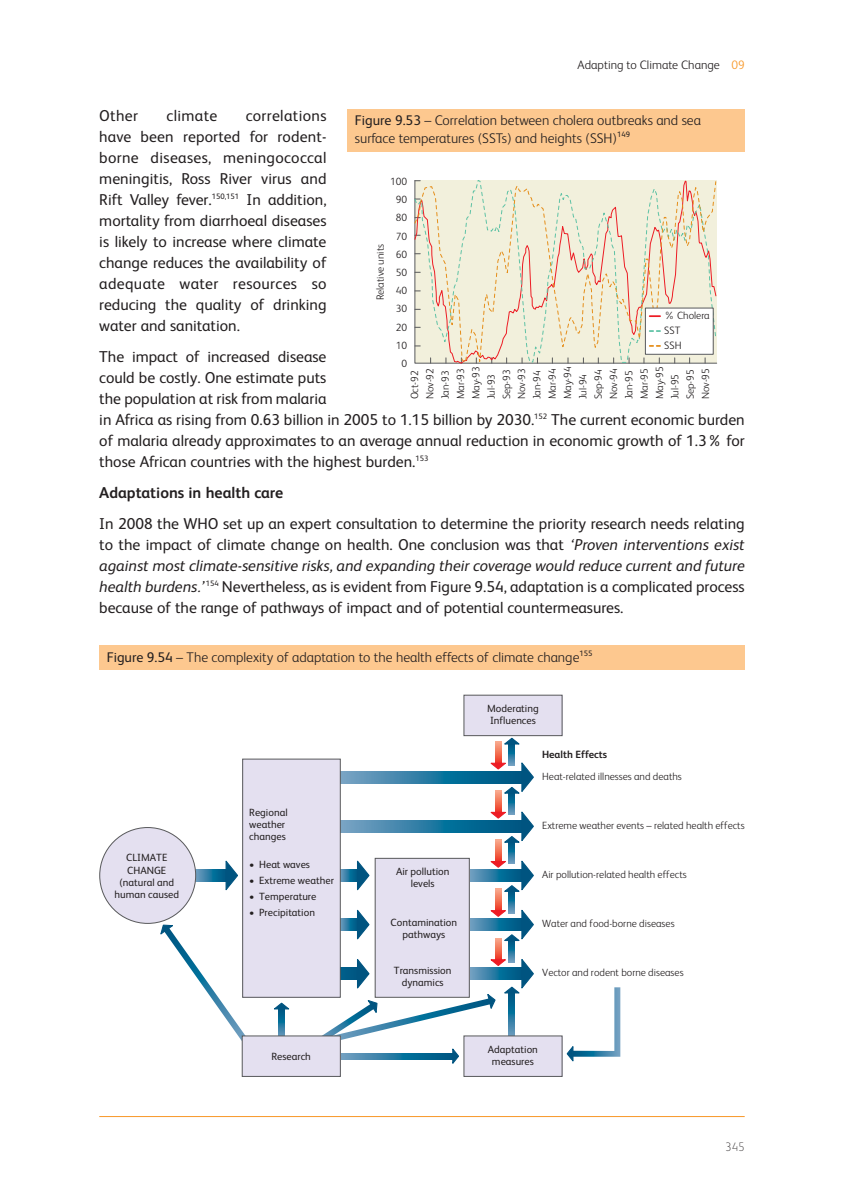
<style>
.page{position:relative;width:844px;height:1191px;background:#fff}
.page>*{position:absolute;margin:0;border:0;box-sizing:border-box;transform-origin:0 0}
.t1{font:15.75px/21px "FS Albert";color:#231f20;text-align:justify}
.t2{font:700 15.75px "FS Albert";color:#231f20}
.t3{font:15.75px "FS Albert";letter-spacing:.02em;color:#231f20}
.t4{font:300 14px/18.2px "FS Albert";color:#231f20}
.t5{font:300 12.25px "FS Albert";color:#231f20}
.t6{font:100 12.25px "FS Albert";color:#231f20}
.t7{font:300 10.67px/14.9px "FS Albert";color:#231f20}
.t8{font:300 10.5px/15.2px "FS Albert";color:#231f20;text-align:center}
.t9{font:10.5px/12.2px "FS Albert";color:#231f20;text-align:center}
.t10{font:700 10.5px "FS Albert";color:#231f20}
.s1{color:#f89828}
.s2{font-style:italic}
.s3{font-weight:400}
</style>
<div class="page">
<hr style="left:99px;top:1116px;width:645px;height:1px;background:#f89828">
<div style="left:347px;top:109px;width:397px;height:42px;background:#fdc88f"></div>
<svg style="left:414px;top:181px;width:302px;height:183px;background:#ece5d0"></svg>
<div style="left:645px;top:308px;width:68px;height:46px;background:#fff"></div>
<div style="left:644px;top:308px;width:69px;height:47px;border:1px solid #58595b"></div>
<svg style="left:649px;top:315px;width:11px;height:2px"></svg>
<svg style="left:649px;top:330px;width:11px;height:2px"></svg>
<svg style="left:649px;top:345px;width:11px;height:2px"></svg>
<div style="left:464px;top:695px;width:98px;height:40px;background:#e4e0f0"></div>
<div style="left:463px;top:694px;width:99px;height:42px;border:1px solid #58595b"></div>
<svg style="left:508px;top:745px;width:6px;height:15px"></svg>
<svg style="left:501px;top:736px;width:21px;height:9px"></svg>
<svg style="left:278px;top:1010px;width:6px;height:25px"></svg>
<svg style="left:274px;top:1002px;width:16px;height:8px"></svg>
<svg style="left:566px;top:987px;width:54px;height:75px"></svg>
<svg style="left:160px;top:924px;width:90px;height:122px"></svg>
<svg style="left:495px;top:741px;width:6px;height:19px"></svg>
<svg style="left:340px;top:771px;width:148px;height:12px;background:#3380a7"></svg>
<svg style="left:508px;top:794px;width:6px;height:15px"></svg>
<svg style="left:488px;top:760px;width:46px;height:34px"></svg>
<svg style="left:495px;top:790px;width:6px;height:19px"></svg>
<svg style="left:340px;top:820px;width:148px;height:12px;background:#3380a7"></svg>
<svg style="left:508px;top:843px;width:6px;height:15px"></svg>
<svg style="left:488px;top:809px;width:46px;height:34px"></svg>
<svg style="left:495px;top:840px;width:6px;height:18px"></svg>
<svg style="left:469px;top:869px;width:19px;height:12px"></svg>
<svg style="left:508px;top:892px;width:6px;height:15px"></svg>
<svg style="left:488px;top:858px;width:46px;height:34px"></svg>
<svg style="left:495px;top:889px;width:6px;height:18px"></svg>
<svg style="left:469px;top:918px;width:19px;height:12px"></svg>
<svg style="left:508px;top:942px;width:6px;height:14px"></svg>
<svg style="left:488px;top:907px;width:46px;height:35px"></svg>
<svg style="left:495px;top:938px;width:6px;height:18px"></svg>
<svg style="left:340px;top:869px;width:16px;height:12px"></svg>
<svg style="left:356px;top:860px;width:14px;height:31px"></svg>
<svg style="left:196px;top:869px;width:29px;height:12px"></svg>
<svg style="left:225px;top:860px;width:13px;height:31px"></svg>
<svg style="left:340px;top:918px;width:16px;height:12px"></svg>
<svg style="left:356px;top:909px;width:14px;height:31px"></svg>
<svg style="left:315px;top:956px;width:219px;height:108px"></svg>
<div style="left:375px;top:858px;width:94px;height:139px;background:#e4e0f0"></div>
<div style="left:374px;top:858px;width:95px;height:139px;border:1px solid #58595b"></div>
<div style="left:242px;top:759px;width:98px;height:238px;background:#e4e0f0"></div>
<div style="left:242px;top:758px;width:98px;height:239px;border:1px solid #58595b"></div>
<div style="left:100px;top:827px;width:96px;height:96px;background:#e4e0f0;border-radius:50%"></div>
<div style="left:464px;top:1036px;width:98px;height:40px;background:#e4e0f0"></div>
<div style="left:242px;top:1036px;width:98px;height:40px;background:#e4e0f0"></div>
<div style="left:242px;top:1035px;width:99px;height:41px;border:1px solid #58595b"></div>
<div style="left:99px;top:645px;width:645px;height:25px;background:#fdc88f"></div>
<p class="t5" style="left:577px;top:60px;width:168px">Adapting to Climate Change <span class="s1">09</span></p>
<p class="t1" style="left:99px;top:107px;width:229px;text-indent:146px">correlations have been reported for rodent&shy;borne diseases, meningococcal meningitis, Ross River virus and Rift Valley fever.<sup>150,151</sup> In addition, mortality from diarrhoeal diseases is likely to increase where climate change reduces the availability of adequate water resources so reducing the quality of drinking water and sanitation.</p>
<p class="t1" style="left:99px;top:348px;width:647px;text-align:left">The impact of increased disease<br>could be costly. One estimate puts<br>the population at risk from malaria<br>in Africa as rising from 0.63 billion in 2005 to 1.15 billion by 2030.<sup>152</sup> The current economic burden of malaria already approximates to an average annual reduction in economic growth of 1.3% for those African countries with the highest burden.<sup>153</sup></p>
<p class="t2" style="left:99px;top:487px;width:185px">Adaptations in health care</p>
<p class="t1" style="left:99px;top:515px;width:646px">In 2008 the WHO set up an expert consultation to determine the priority research needs relating to the impact of climate change on health. One conclusion was that <span class="s2">‘Proven interventions exist against most climate-sensitive risks, and expanding their coverage would reduce current and future health burdens.’</span><sup>154</sup> Nevertheless, as is evident from Figure 9.54, adaptation is a complicated process because of the range of pathways of impact and of potential countermeasures.</p>
<p class="t1" style="left:99px;top:107px;width:40px">Other</p>
<p class="t3" style="left:166px;top:110px;width:52px">climate</p>
<p class="t4" style="left:355px;top:112px;width:347px"><span class="s3">Figure 9.53</span> – Correlation between cholera outbreaks and sea surface temperatures (SSTs) and heights (SSH)<sup>149</sup></p>
<p class="t8" style="left:390px;top:175px;width:19px">100</p>
<p class="t8" style="left:395px;top:192px;width:13px;line-height:18.2px">90<br>80<br>70<br>60<br>50<br>40<br>30<br>20<br>10<br>0</p>
<p class="t8" style="left:374px;top:300px;width:57px;rotate:-90deg">Relative units</p>
<p class="t8" style="left:664px;top:309px;width:47px">% Cholera</p>
<p class="t7" style="left:664px;top:324px;width:19px">SST<br>SSH</p>
<p class="t8" style="left:408px;top:399px;width:35px;text-align:left;rotate:-90deg">Oct-92<br>Nov-92<br>Jan-93<br>Mar-93<br>May-93<br>Jul-93<br>Sep-93<br>Nov-93<br>Jan-94<br>Mar-94<br>May-94<br>Jul-94<br>Sep-94<br>Nov-94<br>Jan-95<br>Mar-95<br>May-95<br>Jul-95<br>Sep-95<br>Nov-95</p>
<p class="t4" style="left:107px;top:649px;width:487px"><span class="s3">Figure 9.54</span> – The complexity of adaptation to the health effects of climate change<sup>155</sup></p>
<p class="t9" style="left:487px;top:703px;width:53px;text-align:left">Moderating<br>Influences</p>
<p class="t10" style="left:542px;top:750px;width:67px">Health Effects</p>
<p class="t9" style="left:115px;top:852px;width:66px">CLIMATE<br>CHANGE (natural and human caused</p>
<p class="t9" style="left:249px;top:807px;width:40px;text-align:left">Regional weather changes</p>
<p class="t9" style="left:249px;top:859px;width:62px">• Heat waves</p>
<p class="t9" style="left:249px;top:875px;width:86px">• Extreme weather</p>
<p class="t9" style="left:249px;top:891px;width:69px">• Temperature</p>
<p class="t9" style="left:249px;top:907px;width:67px">• Precipitation</p>
<p class="t9" style="left:271px;top:1051px;width:41px">Research</p>
<p class="t9" style="left:396px;top:866px;width:55px">Air pollution levels</p>
<p class="t9" style="left:390px;top:917px;width:68px">Contamination pathways</p>
<p class="t9" style="left:394px;top:965px;width:59px">Transmission dynamics</p>
<p class="t8" style="left:542px;top:769px;width:141px">Heat-related illnesses and deaths</p>
<p class="t8" style="left:542px;top:818px;width:204px">Extreme weather events – related health effects</p>
<p class="t8" style="left:542px;top:867px;width:146px">Air pollution-related health effects</p>
<p class="t8" style="left:542px;top:917px;width:134px">Water and food-borne diseases</p>
<p class="t8" style="left:542px;top:966px;width:143px">Vector and rodent borne diseases</p>
<p class="t9" style="left:488px;top:1044px;width:52px">Adaptation measures</p>
<p class="t6" style="left:725px;top:1142px;width:21px">345</p>
</div>
